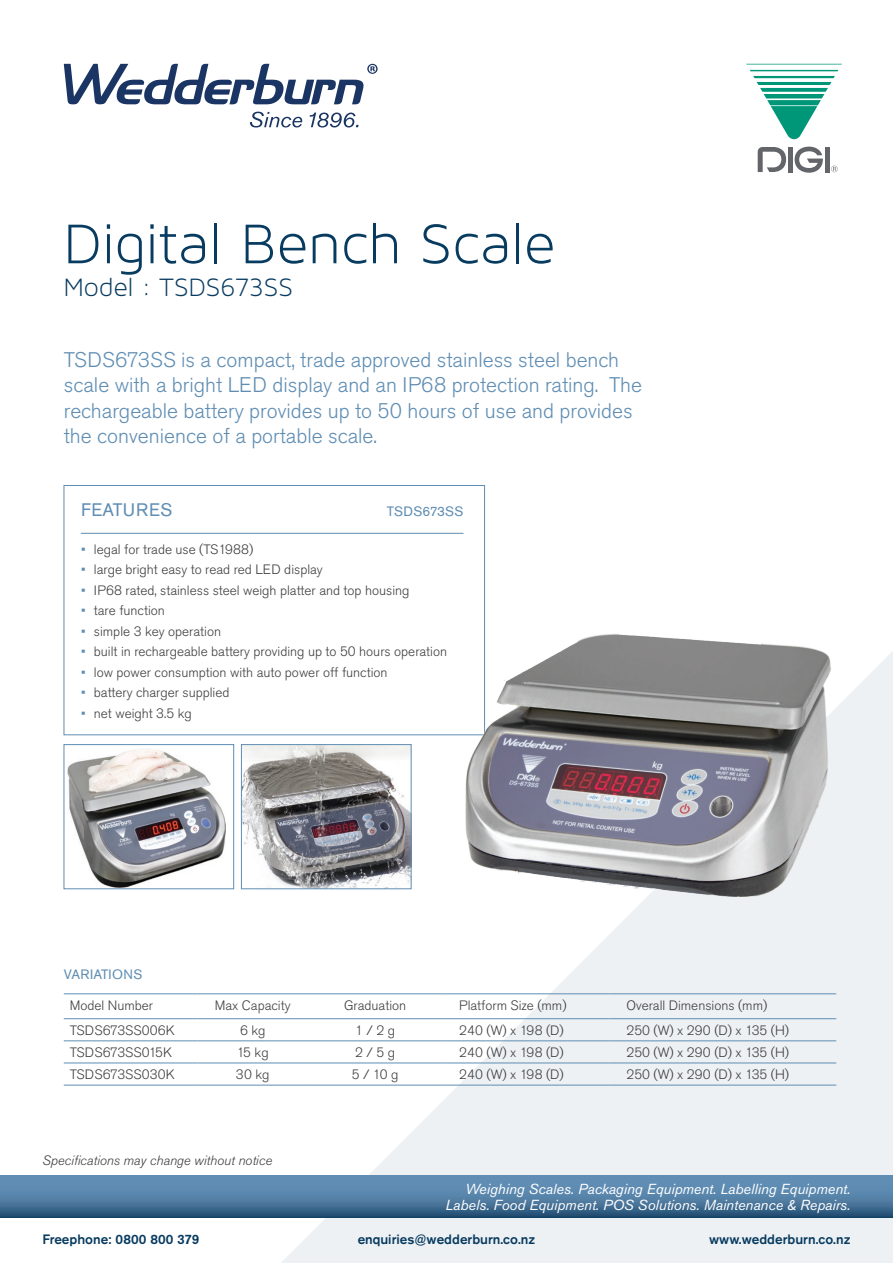
<style>
.page{position:relative;width:893px;height:1263px;background:#fff}
.page>*{position:absolute;margin:0;border:0;box-sizing:border-box;transform-origin:0 0}
.t1{font:60px "Maven Pro Light 300";letter-spacing:-.005em;color:#083b60}
.t2{font:27px "Maven Pro Light 300";letter-spacing:-.005em;color:#083b60}
.t3{font:300 21px/25.2px "Akzidenz Grotesk Pro";color:#5f8db3}
.t4{font:18px "Akzidenz Grotesk Pro";letter-spacing:.03em;color:#5f8db3}
.t5{font:italic 14.4px "Akzidenz Grotesk Pro";color:#fff}
.t6{font:300 13.5px "Akzidenz Grotesk Pro";color:#3e3e3f}
.t7{font:500 13.5px "Akzidenz Grotesk Pro";color:#083b60}
.t8{font:italic 300 13.5px "Akzidenz Grotesk Pro";color:#3e3e3f}
.t9{font:13.5px "Akzidenz Grotesk Pro";letter-spacing:.01em;color:#5f8db3}
.s1{font-weight:400;color:#5f8db3}
</style>
<div class="page">
<svg style="left:64px;top:64px;width:314px;height:41px"></svg>
<svg style="left:250px;top:112px;width:52px;height:15px"></svg>
<svg style="left:310px;top:113px;width:49px;height:14px"></svg>
<svg style="left:746px;top:64px;width:96px;height:76px"></svg>
<svg style="left:758px;top:147px;width:28px;height:25px"></svg>
<div style="left:788px;top:147px;width:5px;height:25px;background:#63656a"></div>
<hr style="left:825px;top:147px;width:4px;height:25px;background:#63656a">
<svg style="left:795px;top:147px;width:28px;height:26px"></svg>
<svg style="left:831px;top:166px;width:7px;height:6px"></svg>
<svg style="left:281px;top:651px;width:612px;height:612px;fill:#edf1f4"></svg>
<svg style="left:0;top:1175px;width:893px;height:43px;background:#4d799f"></svg>
<div style="left:64px;top:485px;width:421px;height:250px;border:1px solid #5f8db3"></div>
<hr style="left:81px;top:533px;width:382px;height:1px;background:#5f8db3">
<img style="left:464px;top:634px;width:367px;height:263px">
<img style="left:68px;top:748px;width:158px;height:139px">
<div style="left:64px;top:744px;width:170px;height:145px;border:1px solid #5f8db3"></div>
<img style="left:243px;top:746px;width:166px;height:141px">
<div style="left:241px;top:744px;width:170px;height:145px;border:1px solid #5f8db3"></div>
<hr style="left:64px;top:993px;width:133px;height:1px;background:#5f8db3">
<hr style="left:197px;top:993px;width:111px;height:1px;background:#5f8db3">
<hr style="left:308px;top:993px;width:134px;height:1px;background:#5f8db3">
<hr style="left:442px;top:993px;width:167px;height:1px;background:#5f8db3">
<hr style="left:609px;top:993px;width:227px;height:1px;background:#5f8db3">
<hr style="left:64px;top:1018px;width:133px;height:1px;background:#5f8db3">
<hr style="left:197px;top:1018px;width:111px;height:1px;background:#5f8db3">
<hr style="left:308px;top:1018px;width:134px;height:1px;background:#5f8db3">
<hr style="left:442px;top:1018px;width:167px;height:1px;background:#5f8db3">
<hr style="left:609px;top:1018px;width:227px;height:1px;background:#5f8db3">
<hr style="left:64px;top:1040px;width:133px;height:1px;background:#5f8db3">
<hr style="left:197px;top:1040px;width:111px;height:1px;background:#5f8db3">
<hr style="left:308px;top:1040px;width:134px;height:1px;background:#5f8db3">
<hr style="left:442px;top:1040px;width:167px;height:1px;background:#5f8db3">
<hr style="left:609px;top:1040px;width:227px;height:1px;background:#5f8db3">
<hr style="left:64px;top:1063px;width:133px;height:1px;background:#5f8db3">
<hr style="left:197px;top:1063px;width:111px;height:1px;background:#5f8db3">
<hr style="left:308px;top:1063px;width:134px;height:1px;background:#5f8db3">
<hr style="left:442px;top:1063px;width:167px;height:1px;background:#5f8db3">
<hr style="left:609px;top:1063px;width:227px;height:1px;background:#5f8db3">
<hr style="left:64px;top:1085px;width:133px;height:1px;background:#5f8db3">
<hr style="left:197px;top:1085px;width:111px;height:1px;background:#5f8db3">
<hr style="left:308px;top:1085px;width:134px;height:1px;background:#5f8db3">
<hr style="left:442px;top:1085px;width:167px;height:1px;background:#5f8db3">
<hr style="left:609px;top:1085px;width:227px;height:1px;background:#5f8db3">
<svg style="left:44px;top:1190px;width:13px;height:13px"></svg>
<p class="t1" style="left:64px;top:211px;width:493px">Digital Bench Scale</p>
<p class="t2" style="left:64px;top:272px;width:231px">Model : TSDS673SS</p>
<p class="t3" style="left:64px;top:347px;width:580px">TSDS673SS is a compact, trade approved stainless steel bench scale with a bright LED display and an IP68 protection rating. The rechargeable battery provides up to 50 hours of use and provides the convenience of a portable scale.</p>
<p class="t4" style="left:81px;top:498px;width:93px">FEATURES</p>
<p class="t9" style="left:387px;top:503px;width:78px">TSDS673SS</p>
<p class="t6" style="left:81px;top:540px;width:174px"><span class="s1">•</span> legal for trade use (TS1988)</p>
<p class="t6" style="left:81px;top:561px;width:243px"><span class="s1">•</span> large bright easy to read red LED display</p>
<p class="t6" style="left:81px;top:581px;width:330px"><span class="s1">•</span> IP68 rated, stainless steel weigh platter and top housing</p>
<p class="t6" style="left:81px;top:602px;width:85px"><span class="s1">•</span> tare function</p>
<p class="t6" style="left:81px;top:622px;width:141px"><span class="s1">•</span> simple 3 key operation</p>
<p class="t6" style="left:81px;top:643px;width:367px"><span class="s1">•</span> built in rechargeable battery providing up to 50 hours operation</p>
<p class="t6" style="left:81px;top:663px;width:308px"><span class="s1">•</span> low power consumption with auto power off function</p>
<p class="t6" style="left:81px;top:684px;width:150px"><span class="s1">•</span> battery charger supplied</p>
<p class="t6" style="left:81px;top:704px;width:112px"><span class="s1">•</span> net weight 3.5 kg</p>
<p class="t9" style="left:64px;top:966px;width:80px">VARIATIONS</p>
<p class="t6" style="left:70px;top:996px;width:85px">Model Number</p>
<p class="t6" style="left:215px;top:996px;width:77px">Max Capacity</p>
<p class="t6" style="left:344px;top:996px;width:64px">Graduation</p>
<p class="t6" style="left:459px;top:996px;width:109px">Platform Size (mm)</p>
<p class="t6" style="left:626px;top:996px;width:142px">Overall Dimensions (mm)</p>
<p class="t6" style="left:70px;top:1021px;width:106px">TSDS673SS006K</p>
<p class="t6" style="left:240px;top:1021px;width:27px">6 kg</p>
<p class="t6" style="left:355px;top:1021px;width:41px">1 / 2 g</p>
<p class="t6" style="left:459px;top:1021px;width:106px">240 (W) x 198 (D)</p>
<p class="t6" style="left:626px;top:1021px;width:164px">250 (W) x 290 (D) x 135 (H)</p>
<p class="t6" style="left:70px;top:1043px;width:104px">TSDS673SS015K</p>
<p class="t6" style="left:237px;top:1043px;width:33px">15 kg</p>
<p class="t6" style="left:355px;top:1043px;width:41px">2 / 5 g</p>
<p class="t6" style="left:459px;top:1043px;width:106px">240 (W) x 198 (D)</p>
<p class="t6" style="left:626px;top:1043px;width:164px">250 (W) x 290 (D) x 135 (H)</p>
<p class="t6" style="left:70px;top:1065px;width:106px">TSDS673SS030K</p>
<p class="t6" style="left:236px;top:1065px;width:35px">30 kg</p>
<p class="t6" style="left:352px;top:1065px;width:48px">5 / 10 g</p>
<p class="t6" style="left:459px;top:1065px;width:106px">240 (W) x 198 (D)</p>
<p class="t6" style="left:626px;top:1065px;width:164px">250 (W) x 290 (D) x 135 (H)</p>
<p class="t8" style="left:43px;top:1151px;width:231px">Specifications may change without notice</p>
<p class="t5" style="left:465px;top:1179px;width:386px">Weighing Scales. Packaging Equipment. Labelling Equipment.</p>
<p class="t5" style="left:445px;top:1195px;width:406px">Labels. Food Equipment. POS Solutions. Maintenance &amp; Repairs.</p>
<p class="t7" style="left:43px;top:1230px;width:159px">Freephone: 0800 800 379</p>
<p class="t7" style="left:358px;top:1230px;width:179px">enquiries@wedderburn.co.nz</p>
<p class="t7" style="left:709px;top:1230px;width:143px">www.wedderburn.co.nz</p>
</div>
